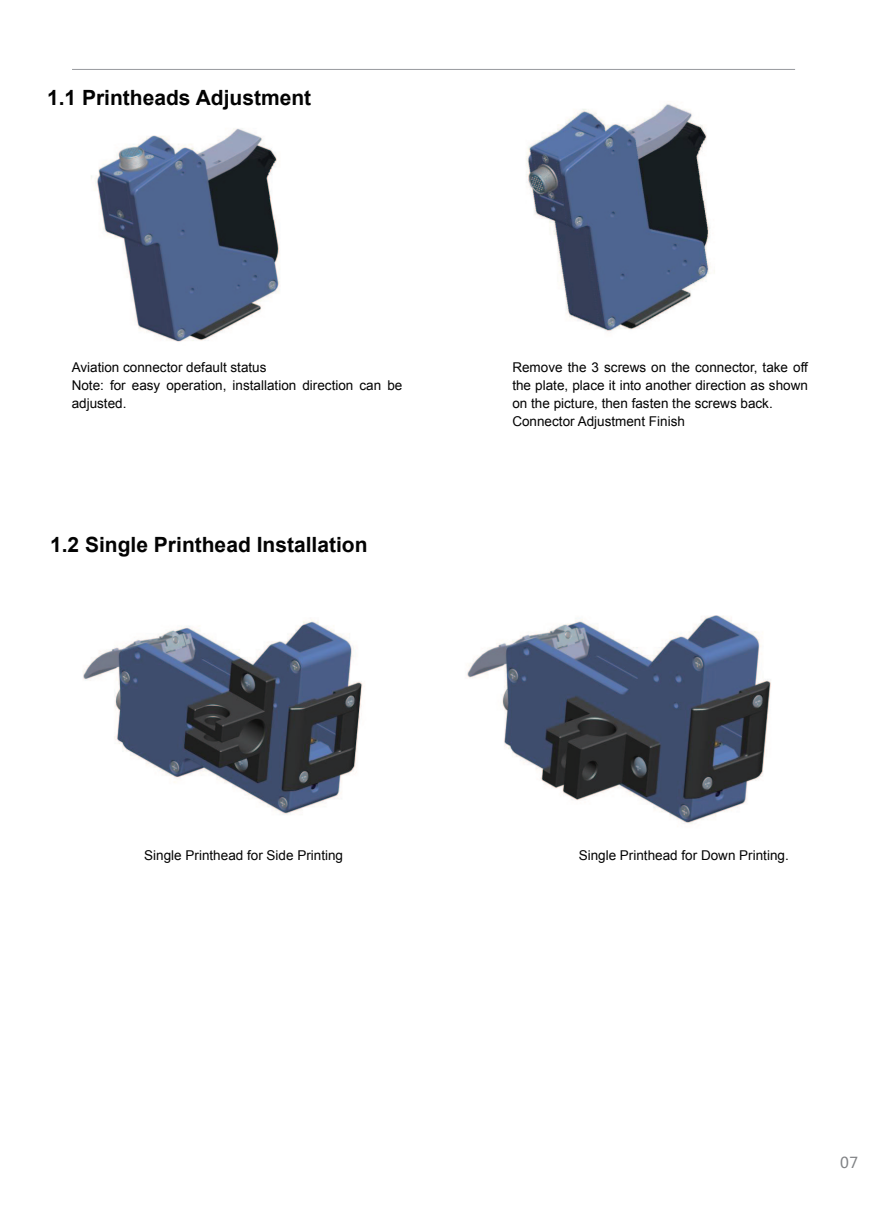
<style>
.page{position:relative;width:893px;height:1212px;background:#fff}
.page>*{position:absolute;margin:0;border:0;box-sizing:border-box;transform-origin:0 0}
.t1{font:700 21px "Arial";color:#030303}
.t2{font:15px "Microsoft Ya Hei";color:#808285}
.t3{font:13.5px/18px "Arial";color:#030303}
</style>
<div class="page">
<hr style="left:72px;top:69px;width:723px;height:1px;background:#97999d">
<img style="left:91px;top:128px;width:189px;height:214px">
<img style="left:526px;top:104px;width:189px;height:227px">
<img style="left:83px;top:619px;width:280px;height:196px">
<img style="left:467px;top:615px;width:304px;height:209px">
<h1 class="t1" style="left:47px;top:84px;width:266px">1.1 Printheads Adjustment</h1>
<p class="t3" style="left:72px;top:358px;width:332px">Aviation connector default status<br>Note: for easy operation, installation direction can be adjusted.</p>
<p class="t3" style="left:512px;top:358px;width:297px">Remove the 3 screws on the connector, take off the plate, place it into another direction as shown on the picture, then fasten the screws back.<br>Connector Adjustment Finish</p>
<h1 class="t1" style="left:50px;top:530px;width:319px">1.2 Single Printhead Installation</h1>
<p class="t3" style="left:144px;top:846px;width:200px">Single Printhead for Side Printing</p>
<p class="t3" style="left:579px;top:846px;width:212px">Single Printhead for Down Printing.</p>
<p class="t2" style="left:840px;top:1152px;width:20px">07</p>
</div>
